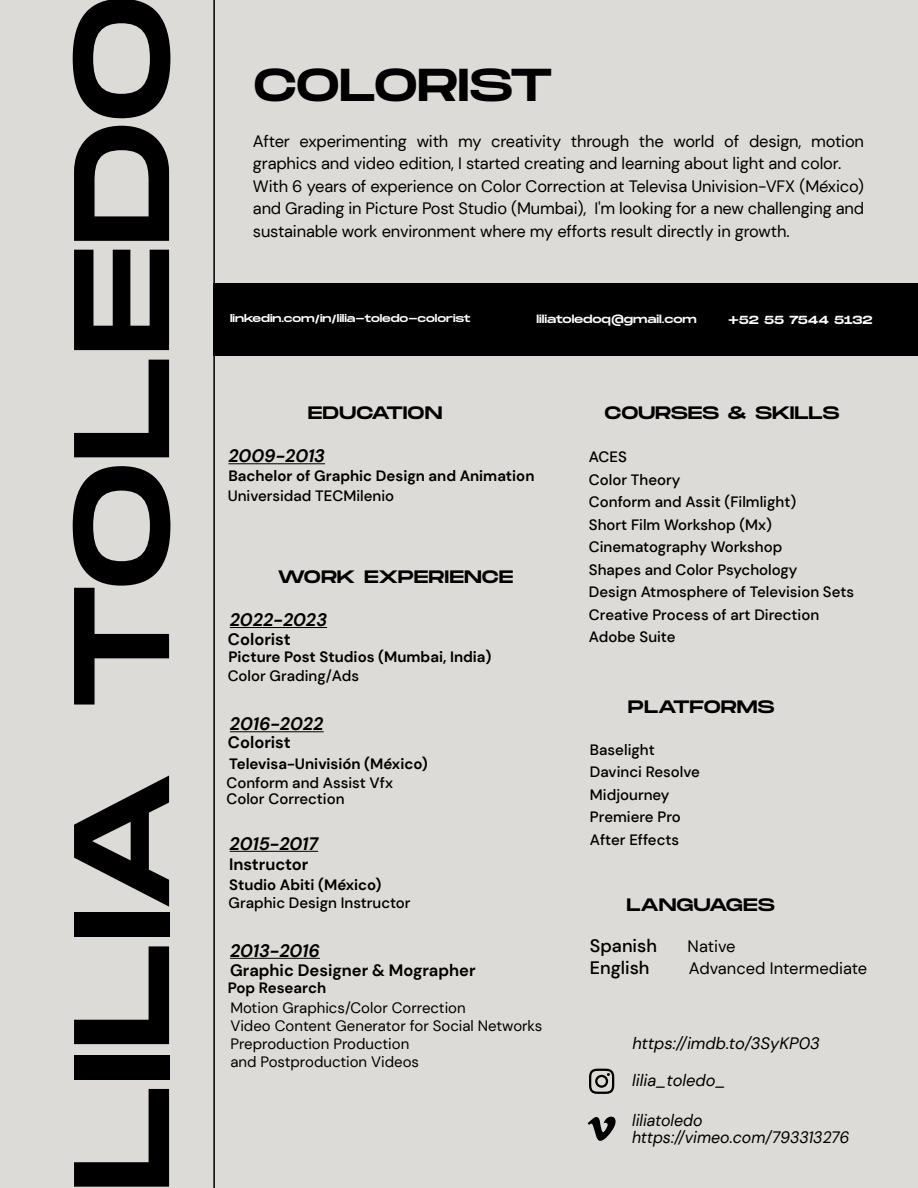
<style>
.page{position:relative;width:918px;height:1188px;background:#dddbd7}
.page>*{position:absolute;margin:0;border:0;box-sizing:border-box;transform-origin:0 0}
.t1{font:135.75px "Monument Extended";letter-spacing:-.01em;color:#000}
.t2{font:46.05px "Monument Extended";letter-spacing:-.015em;color:#000}
.t3{font:18px "Monument Extended";letter-spacing:-.005em;color:#000}
.t4{font:italic 700 18px "DM Sans";letter-spacing:-.01em;color:#000}
.t5{font:500 18px "DM Sans";color:#000}
.t6{font:16.5px/22.5px "DM Sans";letter-spacing:-.01em;color:#000}
.t7{font:italic 16.5px/17.2px "DM Sans";color:#000}
.t8{font:700 16.5px "DM Sans";color:#000}
.t9{font:500 15px/22.5px "DM Sans";color:#000}
.t10{font:700 15px "DM Sans";color:#000}
.t11{font:15px/18px "DM Sans";color:#000}
.t12{font:11.7px "Monument Extended";letter-spacing:-.015em;color:#fcfbfa}
.t13{font:10.5px "Monument Extended";letter-spacing:-.01em;color:#fff}
.t14{font:10.05px "Monument Extended";letter-spacing:-.01em;color:#fff}
</style>
<div class="page">
<hr style="left:213px;top:0;width:2px;height:1188px;background:#000">
<div style="left:214px;top:283px;width:704px;height:73px;background:#000"></div>
<hr style="left:228px;top:463px;width:97px;height:1px;background:#000">
<hr style="left:230px;top:731px;width:94px;height:1px;background:#000">
<hr style="left:230px;top:627px;width:97px;height:1px;background:#000">
<hr style="left:230px;top:851px;width:88px;height:1px;background:#000">
<hr style="left:230px;top:958px;width:90px;height:1px;background:#000">
<svg style="left:589px;top:1069px;width:25px;height:25px"></svg>
<svg style="left:588px;top:1116px;width:28px;height:25px"></svg>
<h1 class="t1" style="left:22px;top:1192px;width:1200px;rotate:-90deg">LILIA TOLEDO</h1>
<h2 class="t2" style="left:253px;top:51px;width:301px">COLORIST</h2>
<p class="t6" style="left:253px;top:130px;width:613px">After experimenting with my creativity through the world of design, motion graphics and video edition, I started creating and learning about light and color.<br>With 6 years of experience on Color Correction at Televisa Univision-VFX (México) and Grading in Picture Post Studio (Mumbai), I'm looking for a new challenging and sustainable work environment where my efforts result directly in growth.</p>
<p class="t14" style="left:230px;top:311px;width:242px">linkedin.com/in/lilia-toledo-colorist</p>
<p class="t13" style="left:537px;top:311px;width:162px">liliatoledoq@gmail.com</p>
<p class="t12" style="left:728px;top:311px;width:146px">+52 55 7544 5132</p>
<p class="t3" style="left:308px;top:400px;width:136px">EDUCATION</p>
<p class="t4" style="left:228px;top:444px;width:98px">2009-2013</p>
<p class="t9" style="left:228px;top:484px;width:168px">Universidad TECMilenio</p>
<p class="t10" style="left:228px;top:466px;width:308px">Bachelor of Graphic Design and Animation</p>
<p class="t3" style="left:278px;top:563px;width:237px">WORK EXPERIENCE</p>
<p class="t4" style="left:230px;top:608px;width:99px">2022-2023</p>
<p class="t8" style="left:228px;top:629px;width:64px">Colorist</p>
<p class="t10" style="left:228px;top:648px;width:265px">Picture Post Studios (Mumbai, India)</p>
<p class="t9" style="left:228px;top:665px;width:133px">Color Grading/Ads</p>
<p class="t4" style="left:230px;top:712px;width:95px">2016-2022</p>
<p class="t8" style="left:228px;top:732px;width:64px">Colorist</p>
<p class="t10" style="left:229px;top:754px;width:200px">Televisa-Univisión (México)</p>
<p class="t9" style="left:226px;top:774px;width:168px;line-height:16.5px">Conform and Assist Vfx<br>Color Correction</p>
<p class="t4" style="left:230px;top:832px;width:90px">2015-2017</p>
<p class="t8" style="left:229px;top:854px;width:81px">Instructor</p>
<p class="t10" style="left:229px;top:875px;width:154px">Studio Abiti (México)</p>
<p class="t9" style="left:229px;top:892px;width:183px">Graphic Design Instructor</p>
<p class="t4" style="left:230px;top:939px;width:91px">2013-2016</p>
<p class="t8" style="left:230px;top:960px;width:247px">Graphic Designer &amp; Mographer</p>
<p class="t10" style="left:228px;top:979px;width:100px">Pop Research</p>
<p class="t11" style="left:230px;top:999px;width:313px">Motion Graphics/Color Correction<br>Video Content Generator for Social Networks Preproduction Production<br>and Postproduction Videos</p>
<p class="t3" style="left:605px;top:400px;width:236px">COURSES &amp; SKILLS</p>
<p class="t9" style="left:589px;top:446px;width:267px">ACES<br>Color Theory<br>Conform and Assit (Filmlight)<br>Short Film Workshop (Mx)<br>Cinematography Workshop<br>Shapes and Color Psychology<br>Design Atmosphere of Television Sets<br>Creative Process of art Direction<br>Adobe Suite</p>
<p class="t3" style="left:628px;top:693px;width:148px">PLATFORMS</p>
<p class="t9" style="left:590px;top:738px;width:111px">Baselight<br>Davinci Resolve<br>Midjourney<br>Premiere Pro<br>After Effects</p>
<p class="t3" style="left:626px;top:892px;width:150px">LANGUAGES</p>
<p class="t5" style="left:590px;top:935px;width:69px">Spanish</p>
<p class="t6" style="left:688px;top:935px;width:49px">Native</p>
<p class="t5" style="left:590px;top:956px;width:61px">English</p>
<p class="t6" style="left:689px;top:957px;width:180px">Advanced Intermediate</p>
<p class="t7" style="left:633px;top:1035px;width:189px">https://imdb.to/3SyKP03</p>
<p class="t7" style="left:632px;top:1072px;width:95px">lilia_toledo_</p>
<p class="t7" style="left:632px;top:1111px;width:219px">liliatoledo https://vimeo.com/793313276</p>
</div>
